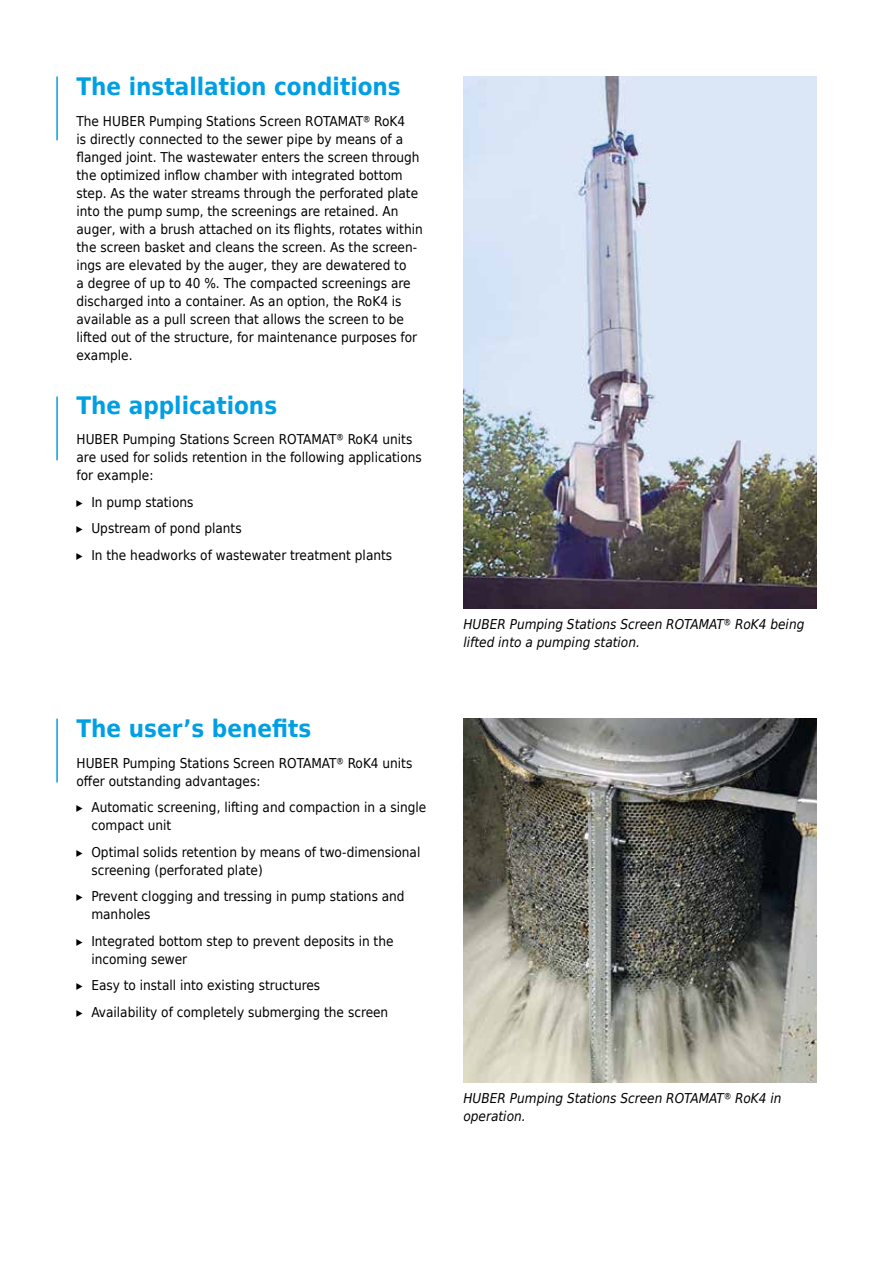
<style>
.page{position:relative;width:893px;height:1263px;background:#fff}
.page>*{position:absolute;margin:0;border:0;box-sizing:border-box;transform-origin:0 0}
.t1{font:700 24px "Huber Tec";color:#009fe3}
.t2{font:13.5px/18px "Huber Tec";color:#000}
.t3{font:italic 13.5px/18px "Huber Tec";color:#000}
</style>
<div class="page">
<img style="left:463px;top:77px;width:353px;height:531px">
<img style="left:463px;top:719px;width:353px;height:363px">
<hr style="left:56px;top:77px;width:2px;height:63px;background:#009fe3">
<hr style="left:56px;top:396px;width:2px;height:64px;background:#009fe3">
<hr style="left:56px;top:719px;width:2px;height:63px;background:#009fe3">
<h1 class="t1" style="left:77px;top:67px;width:326px">The installation conditions</h1>
<p class="t2" style="left:77px;top:111px;width:348px">The HUBER Pumping Stations Screen ROTAMAT® RoK4<br>is directly connected to the sewer pipe by means of a flanged joint. The wastewater enters the screen through the optimized inflow chamber with integrated bottom step. As the water streams through the perforated plate into the pump sump, the screenings are retained. An auger, with a brush attached on its flights, rotates within the screen basket and cleans the screen. As the screen&shy;ings are elevated by the auger, they are dewatered to<br>a degree of up to 40 %. The compacted screenings are discharged into a container. As an option, the RoK4 is available as a pull screen that allows the screen to be lifted out of the structure, for maintenance purposes for example.</p>
<h1 class="t1" style="left:77px;top:385px;width:202px">The applications</h1>
<p class="t2" style="left:77px;top:430px;width:347px">HUBER Pumping Stations Screen ROTAMAT® RoK4 units are used for solids retention in the following applications for example:</p>
<p class="t2" style="left:77px;top:488px;width:317px;line-height:26.5px">▸ In pump stations<br>▸ Upstream of pond plants<br>▸ In the headworks of wastewater treatment plants</p>
<h1 class="t1" style="left:77px;top:709px;width:236px">The user’s benefits</h1>
<p class="t2" style="left:77px;top:753px;width:337px">HUBER Pumping Stations Screen ROTAMAT® RoK4 units offer outstanding advantages:</p>
<p class="t2" style="left:91px;top:798px;width:336px;text-indent:-15px">▸ Automatic screening, lifting and compaction in a single compact unit</p>
<p class="t2" style="left:91px;top:842px;width:330px;text-indent:-15px">▸ Optimal solids retention by means of two-dimensional screening (perforated plate)</p>
<p class="t2" style="left:91px;top:887px;width:315px;text-indent:-15px">▸ Prevent clogging and tressing in pump stations and manholes</p>
<p class="t2" style="left:91px;top:931px;width:304px;text-indent:-15px">▸ Integrated bottom step to prevent deposits in the incoming sewer</p>
<p class="t2" style="left:76px;top:971px;width:313px;line-height:26.5px">▸ Easy to install into existing structures<br>▸ Availability of completely submerging the screen</p>
<p class="t3" style="left:463px;top:615px;width:342px">HUBER Pumping Stations Screen ROTAMAT® RoK4 being lifted into a pumping station.</p>
<p class="t3" style="left:463px;top:1089px;width:320px">HUBER Pumping Stations Screen ROTAMAT® RoK4 in operation.</p>
</div>
